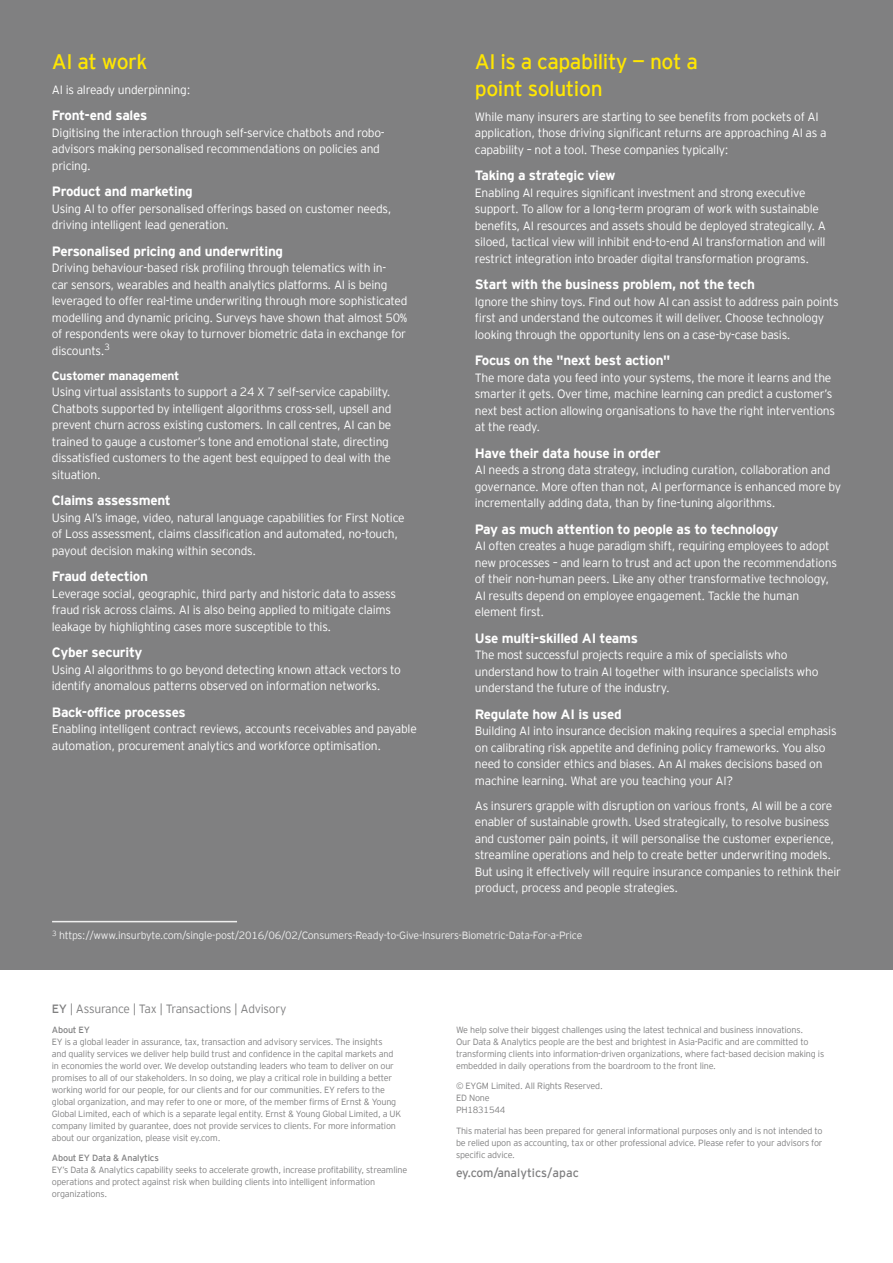
<style>
.page{position:relative;width:893px;height:1263px;background:#fff}
.page>*{position:absolute;margin:0;border:0;box-sizing:border-box;transform-origin:0 0}
.t1{font:21px/27px "EY Interstate";letter-spacing:-.02em;color:#ffe602}
.t2{font:700 13.5px "EY Interstate";letter-spacing:-.02em;color:#fff}
.t3{font:300 12px/16.5px "EY Interstate";letter-spacing:-.02em;color:#fff}
.t4{font:300 12px "EY Interstate";letter-spacing:-.02em;color:#808081}
.t5{font:12px "EY Interstate";color:#808081}
.t6{font:700 12px "EY Interstate";letter-spacing:-.02em;color:#fff}
.t7{font:300 10.5px "EY Interstate";letter-spacing:-.02em;color:#f0f0f0}
.t8{font:300 9px/12px "EY Interstate";letter-spacing:-.02em;color:#808081}
.t9{font:9px "EY Interstate";letter-spacing:-.02em;color:#808081}
.s1{font-weight:400}
</style>
<div class="page">
<div style="left:0;top:0;width:893px;height:969px;background:#808081"></div>
<hr style="left:52px;top:921px;width:185px;height:1px;background:#f0f0f0">
<h1 class="t1" style="left:52px;top:46px;width:97px">AI at work</h1>
<p class="t3" style="left:52px;top:80px;width:140px">AI is already underpinning:</p>
<p class="t2" style="left:52px;top:106px;width:97px">Front-end sales</p>
<p class="t3" style="left:52px;top:123px;width:334px">Digitising the interaction through self-service chatbots and robo&shy;advisors making personalised recommendations on policies and pricing.</p>
<p class="t2" style="left:52px;top:182px;width:143px">Product and marketing</p>
<p class="t3" style="left:52px;top:199px;width:341px">Using AI to offer personalised offerings based on customer needs, driving intelligent lead generation.</p>
<p class="t2" style="left:52px;top:241px;width:233px">Personalised pricing and underwriting</p>
<p class="t3" style="left:52px;top:259px;width:357px">Driving behaviour-based risk profiling through telematics with in-<br>car sensors, wearables and health analytics platforms. AI is being leveraged to offer real-time underwriting through more sophisticated modelling and dynamic pricing. Surveys have shown that almost 50% of respondents were okay to turnover biometric data in exchange for discounts.<sup>3</sup></p>
<p class="t6" style="left:52px;top:367px;width:129px">Customer management</p>
<p class="t3" style="left:52px;top:383px;width:341px">Using virtual assistants to support a 24 X 7 self-service capability.<br>Chatbots supported by intelligent algorithms cross-sell, upsell and prevent churn across existing customers. In call centres, AI can be trained to gauge a customer’s tone and emotional state, directing dissatisfied customers to the agent best equipped to deal with the situation.</p>
<p class="t2" style="left:52px;top:491px;width:121px">Claims assessment</p>
<p class="t3" style="left:52px;top:508px;width:354px">Using AI’s image, video, natural language capabilities for First Notice of Loss assessment, claims classification and automated, no-touch, payout decision making within seconds.</p>
<p class="t2" style="left:52px;top:567px;width:98px">Fraud detection</p>
<p class="t3" style="left:52px;top:584px;width:346px">Leverage social, geographic, third party and historic data to assess fraud risk across claims. AI is also being applied to mitigate claims leakage by highlighting cases more susceptible to this.</p>
<p class="t2" style="left:52px;top:643px;width:92px">Cyber security</p>
<p class="t3" style="left:52px;top:661px;width:351px">Using AI algorithms to go beyond detecting known attack vectors to identify anomalous patterns observed on information networks.</p>
<p class="t2" style="left:52px;top:702px;width:135px">Back-office processes</p>
<p class="t3" style="left:52px;top:720px;width:366px">Enabling intelligent contract reviews, accounts receivables and payable automation, procurement analytics and workforce optimisation.</p>
<h1 class="t1" style="left:475px;top:46px;width:225px">AI is a capability — not a point solution</h1>
<p class="t3" style="left:475px;top:107px;width:353px">While many insurers are starting to see benefits from pockets of AI application, those driving significant returns are approaching AI as a capability – not a tool. These companies typically:</p>
<p class="t2" style="left:475px;top:166px;width:142px">Taking a strategic view</p>
<p class="t3" style="left:475px;top:183px;width:353px">Enabling AI requires significant investment and strong executive support. To allow for a long-term program of work with sustainable benefits, AI resources and assets should be deployed strategically. A siloed, tactical view will inhibit end-to-end AI transformation and will restrict integration into broader digital transformation programs.</p>
<p class="t2" style="left:475px;top:275px;width:282px">Start with the business problem, not the tech</p>
<p class="t3" style="left:475px;top:292px;width:365px">Ignore the shiny toys. Find out how AI can assist to address pain points first and understand the outcomes it will deliver. Choose technology looking through the opportunity lens on a case-by-case basis.</p>
<p class="t2" style="left:475px;top:351px;width:197px">Focus on the "next best action"</p>
<p class="t3" style="left:475px;top:368px;width:362px">The more data you feed into your systems, the more it learns and the smarter it gets. Over time, machine learning can predict a customer’s next best action allowing organisations to have the right interventions at the ready.</p>
<p class="t2" style="left:475px;top:443px;width:187px">Have their data house in order</p>
<p class="t3" style="left:475px;top:461px;width:368px">AI needs a strong data strategy, including curation, collaboration and governance. More often than not, AI performance is enhanced more by incrementally adding data, than by fine-tuning algorithms.</p>
<p class="t2" style="left:475px;top:519px;width:305px">Pay as much attention to people as to technology</p>
<p class="t3" style="left:475px;top:537px;width:364px">AI often creates a huge paradigm shift, requiring employees to adopt new processes – and learn to trust and act upon the recommendations of their non-human peers. Like any other transformative technology, AI results depend on employee engagement. Tackle the human element first.</p>
<p class="t2" style="left:475px;top:628px;width:165px">Use multi-skilled AI teams</p>
<p class="t3" style="left:475px;top:646px;width:345px">The most successful projects require a mix of specialists who understand how to train AI together with insurance specialists who understand the future of the industry.</p>
<p class="t2" style="left:475px;top:704px;width:148px">Regulate how AI is used</p>
<p class="t3" style="left:475px;top:722px;width:363px">Building AI into insurance decision making requires a special emphasis on calibrating risk appetite and defining policy frameworks. You also need to consider ethics and biases. An AI makes decisions based on machine learning. What are you teaching your AI?</p>
<p class="t3" style="left:475px;top:797px;width:368px">As insurers grapple with disruption on various fronts, AI will be a core enabler of sustainable growth. Used strategically, to resolve business and customer pain points, it will personalise the customer experience, streamline operations and help to create better underwriting models.<br>But using it effectively will require insurance companies to rethink their product, process and people strategies.</p>
<p class="t7" style="left:52px;top:928px;width:532px"><sup>3</sup> https://www.insurbyte.com/single-post/2016/06/02/Consumers-Ready-to-Give-Insurers-Biometric-Data-For-a-Price</p>
<p class="t4" style="left:52px;top:1000px;width:236px"><span class="s1">EY</span> | Assurance | Tax | Transactions | Advisory</p>
<p class="t9" style="left:52px;top:1023px;width:40px">About EY</p>
<p class="t8" style="left:52px;top:1035px;width:351px">EY is a global leader in assurance, tax, transaction and advisory services. The insights<br>and quality services we deliver help build trust and confidence in the capital markets and in economies the world over. We develop outstanding leaders who team to deliver on our promises to all of our stakeholders. In so doing, we play a critical role in building a better working world for our people, for our clients and for our communities. EY refers to the global organization, and may refer to one or more, of the member firms of Ernst &amp; Young Global Limited, each of which is a separate legal entity. Ernst &amp; Young Global Limited, a UK company limited by guarantee, does not provide services to clients. For more information about our organization, please visit ey.com.</p>
<p class="t9" style="left:52px;top:1152px;width:109px">About EY Data &amp; Analytics</p>
<p class="t8" style="left:52px;top:1164px;width:357px">EY’s Data &amp; Analytics capability seeks to accelerate growth, increase profitability, streamline operations and protect against risk when building clients into intelligent information organizations.</p>
<p class="t8" style="left:456px;top:1023px;width:370px">We help solve their biggest challenges using the latest technical and business innovations.<br>Our Data &amp; Analytics people are the best and brightest in Asia-Pacific and are committed to transforming clients into information-driven organizations, where fact-based decision making is embedded in daily operations from the boardroom to the front line.</p>
<p class="t8" style="left:456px;top:1080px;width:148px">© EYGM Limited. All Rights Reserved.<br>ED None<br>PH1831544</p>
<p class="t8" style="left:456px;top:1124px;width:368px;text-align:justify">This material has been prepared for general informational purposes only and is not intended to be relied upon as accounting, tax or other professional advice. Please refer to your advisors for specific advice.</p>
<p class="t5" style="left:456px;top:1165px;width:124px">ey.com/analytics/apac</p>
</div>
